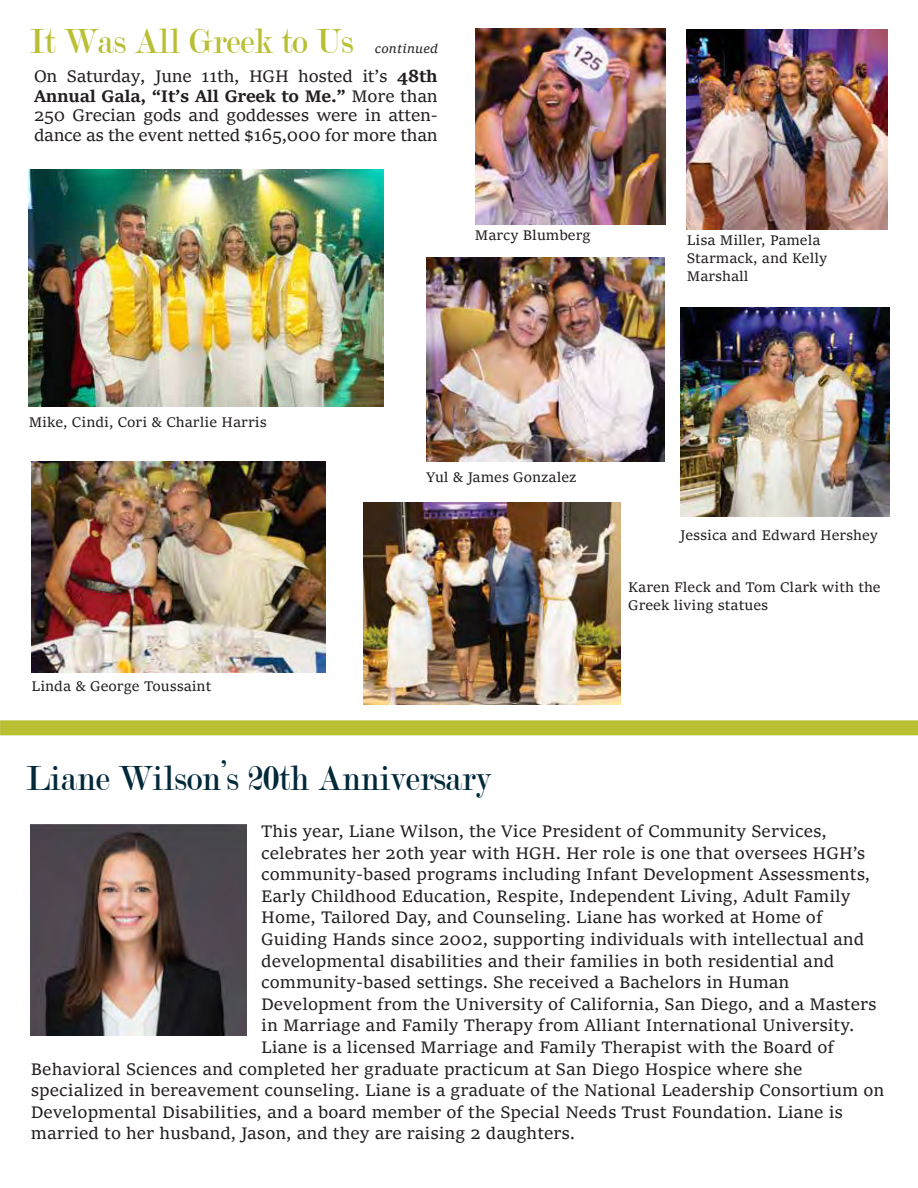
<style>
.page{position:relative;width:918px;height:1188px;background:#fff}
.page>*{position:absolute;margin:0;border:0;box-sizing:border-box;transform-origin:0 0}
.t1{font:37.5px "Modern";color:#002939;scale:.93 1}
.t2{font:37.5px "Modern";color:#b9bf33;scale:.93 1}
.t3{font:18px/19.5px "Sitka Text";color:#231f20;text-align:justify}
.t4{font:15px/18px "Sitka Text";color:#231f20}
.t5{font:italic 13.5px "Sitka Text";letter-spacing:.02em;color:#231f20}
.s1{font-weight:700}
</style>
<div class="page">
<div style="left:0;top:720px;width:918px;height:15px;background:#b9bf33"></div>
<img style="left:476px;top:29px;width:190px;height:195px">
<img style="left:687px;top:29px;width:201px;height:201px">
<img style="left:680px;top:308px;width:210px;height:209px">
<img style="left:32px;top:462px;width:293px;height:211px">
<img style="left:426px;top:257px;width:238px;height:205px">
<img style="left:29px;top:170px;width:354px;height:236px">
<img style="left:363px;top:503px;width:257px;height:201px">
<img style="left:30px;top:825px;width:216px;height:211px">
<h1 class="t2" style="left:30px;top:23px;width:349px">It Was All Greek to Us</h1>
<p class="t5" style="left:375px;top:39px;width:64px">continued</p>
<p class="t3" style="left:34px;top:65px;width:405px">On Saturday, June 11th, HGH hosted it’s <span class="s1">48th Annual Gala, “It’s All Greek to Me.”</span> More than 250 Grecian gods and goddesses were in atten&shy;dance as the event netted $165,000 for more than</p>
<p class="t4" style="left:475px;top:225px;width:117px">Marcy Blumberg</p>
<p class="t4" style="left:687px;top:230px;width:142px">Lisa Miller, Pamela<br>Starmack, and Kelly<br>Marshall</p>
<p class="t4" style="left:29px;top:412px;width:240px">Mike, Cindi, Cori &amp; Charlie Harris</p>
<p class="t4" style="left:32px;top:676px;width:181px">Linda &amp; George Toussaint</p>
<p class="t4" style="left:426px;top:467px;width:152px">Yul &amp; James Gonzalez</p>
<h1 class="t1" style="left:26px;top:759px;width:502px">Liane Wilson’s 20th Anniversary</h1>
<p class="t4" style="left:680px;top:525px;width:199px">Jessica and Edward Hershey</p>
<p class="t4" style="left:628px;top:577px;width:254px">Karen Fleck and Tom Clark with the<br>Greek living statues</p>
<p class="t3" style="left:261px;top:820px;width:567px">This year, Liane Wilson, the Vice President of Community Services,</p>
<p class="t3" style="left:261px;top:842px;width:605px">celebrates her 20th year with HGH. Her role is one that oversees HGH’s</p>
<p class="t3" style="left:261px;top:863px;width:610px">community-based programs including Infant Development Assessments,</p>
<p class="t3" style="left:261px;top:885px;width:591px">Early Childhood Education, Respite, Independent Living, Adult Family</p>
<p class="t3" style="left:261px;top:906px;width:563px">Home, Tailored Day, and Counseling. Liane has worked at Home of</p>
<p class="t3" style="left:261px;top:928px;width:604px">Guiding Hands since 2002, supporting individuals with intellectual and</p>
<p class="t3" style="left:261px;top:950px;width:575px">developmental disabilities and their families in both residential and</p>
<p class="t3" style="left:261px;top:971px;width:530px">community-based settings. She received a Bachelors in Human</p>
<p class="t3" style="left:261px;top:993px;width:617px">Development from the University of California, San Diego, and a Masters</p>
<p class="t3" style="left:261px;top:1014px;width:595px">in Marriage and Family Therapy from Alliant International University.</p>
<p class="t3" style="left:261px;top:1036px;width:575px">Liane is a licensed Marriage and Family Therapist with the Board of</p>
<p class="t3" style="left:31px;top:1058px;width:773px">Behavioral Sciences and completed her graduate practicum at San Diego Hospice where she</p>
<p class="t3" style="left:31px;top:1079px;width:855px">specialized in bereavement counseling. Liane is a graduate of the National Leadership Consortium on</p>
<p class="t3" style="left:31px;top:1101px;width:814px">Developmental Disabilities, and a board member of the Special Needs Trust Foundation. Liane is</p>
<p class="t3" style="left:31px;top:1122px;width:546px">married to her husband, Jason, and they are raising 2 daughters.</p>
</div>
